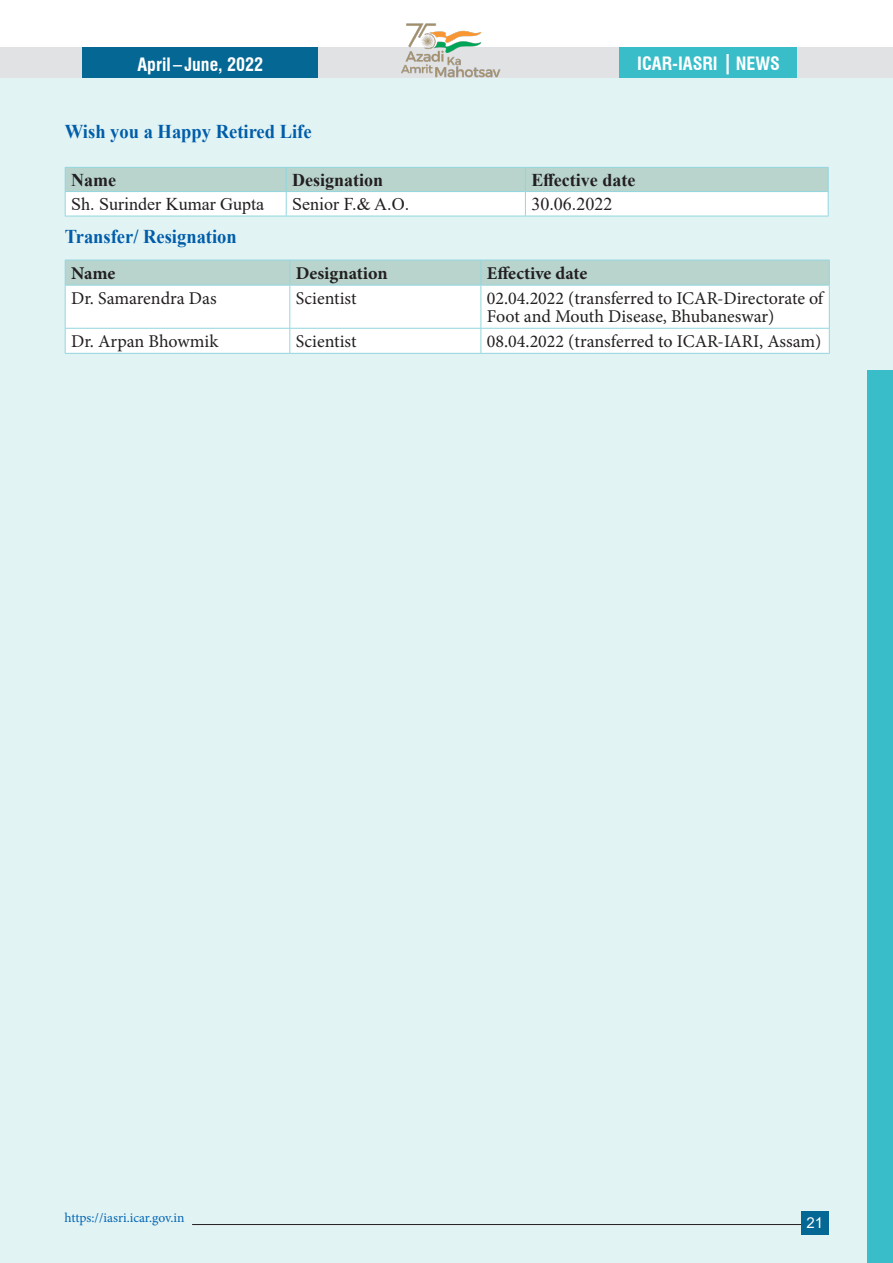
<style>
.page{position:relative;width:893px;height:1263px;background:#fff}
.page>*{position:absolute;margin:0;border:0;box-sizing:border-box;transform-origin:0 0}
.Heading_3{font:700 19.5px "Times New Roman";color:#005da9;scale:.95 1}
.Tabel{font:18px/18px "Minion Pro";color:#231f20}
.t1{font:18px "Times New Roman";color:#231f20}
.t2{font:700 condensed 18px "Swiss 721 BT";color:#fff}
.t3{font:700 18px "Times New Roman";color:#231f20}
.Tabel-2{font:700 18px "Minion Pro";color:#231f20}
.t4{font:15px "Arial";color:#fff}
.t5{font:13.5px "Minion Pro";color:#0166b3}
</style>
<div class="page">
<div style="left:0;top:62px;width:893px;height:1201px;background:#e2f3f4"></div>
<div style="left:0;top:47px;width:893px;height:31px;background:#e1e2e4"></div>
<div style="left:83px;top:47px;width:235px;height:30px;background:#056794"></div>
<div style="left:620px;top:47px;width:177px;height:31px;background:#39bdc9"></div>
<hr style="left:726px;top:54px;width:3px;height:20px;background:#fff">
<div style="left:867px;top:370px;width:26px;height:893px;background:#39bdc9"></div>
<hr style="left:192px;top:1224px;width:617px;height:1px;background:#231f20">
<div style="left:801px;top:1210px;width:27px;height:24px;background:#056794"></div>
<img style="left:401px;top:23px;width:100px;height:55px">
<hr style="left:65px;top:216px;width:221px;height:1px;background:#92d6df">
<hr style="left:286px;top:216px;width:239px;height:1px;background:#92d6df">
<hr style="left:525px;top:216px;width:303px;height:1px;background:#92d6df">
<svg style="left:65px;top:167px;width:764px;height:49px"></svg>
<hr style="left:65px;top:191px;width:221px;height:1px;background:#92d6df">
<hr style="left:286px;top:191px;width:239px;height:1px;background:#92d6df">
<hr style="left:525px;top:191px;width:303px;height:1px;background:#92d6df">
<div style="left:66px;top:286px;width:763px;height:67px;background:#fff"></div>
<hr style="left:65px;top:286px;width:1px;height:42px;background:#92d6df">
<hr style="left:289px;top:286px;width:1px;height:42px;background:#92d6df">
<hr style="left:480px;top:286px;width:1px;height:42px;background:#92d6df">
<hr style="left:829px;top:286px;width:1px;height:42px;background:#92d6df">
<hr style="left:65px;top:328px;width:225px;height:1px;background:#92d6df">
<svg style="left:65px;top:329px;width:1px;height:24px"></svg>
<hr style="left:65px;top:353px;width:225px;height:1px;background:#92d6df">
<hr style="left:290px;top:328px;width:191px;height:1px;background:#92d6df">
<svg style="left:289px;top:329px;width:1px;height:24px"></svg>
<hr style="left:290px;top:353px;width:191px;height:1px;background:#92d6df">
<hr style="left:481px;top:328px;width:349px;height:1px;background:#92d6df">
<svg style="left:480px;top:329px;width:1px;height:24px"></svg>
<svg style="left:829px;top:329px;width:1px;height:24px"></svg>
<hr style="left:481px;top:353px;width:349px;height:1px;background:#92d6df">
<svg style="left:65px;top:260px;width:765px;height:25px"></svg>
<hr style="left:65px;top:285px;width:225px;height:1px;background:#92d6df">
<hr style="left:290px;top:285px;width:191px;height:1px;background:#92d6df">
<hr style="left:481px;top:285px;width:349px;height:1px;background:#92d6df">
<p class="t2" style="left:137px;top:53px;width:127px">April – June, 2022</p>
<p class="t2" style="left:637px;top:53px;width:144px">ICAR-IASRI NEWS</p>
<p class="Heading_3" style="left:65px;top:118px;width:261px">Wish you a Happy Retired Life</p>
<p class="t3" style="left:71px;top:167px;width:46px">Name</p>
<p class="t3" style="left:292px;top:167px;width:93px">Designation</p>
<p class="t3" style="left:531px;top:167px;width:106px">Effective date</p>
<p class="t1" style="left:71px;top:191px;width:194px">Sh. Surinder Kumar Gupta</p>
<p class="t1" style="left:292px;top:191px;width:119px">Senior F.&amp; A.O.</p>
<p class="t1" style="left:531px;top:191px;width:82px">30.06.2022</p>
<p class="Heading_3" style="left:65px;top:222px;width:183px">Transfer/ Resignation</p>
<p class="Tabel-2" style="left:71px;top:261px;width:46px">Name</p>
<p class="Tabel-2" style="left:296px;top:261px;width:93px">Designation</p>
<p class="Tabel-2" style="left:487px;top:261px;width:102px">Effective date</p>
<p class="Tabel" style="left:71px;top:290px;width:147px">Dr. Samarendra Das</p>
<p class="Tabel" style="left:296px;top:290px;width:62px">Scientist</p>
<p class="Tabel" style="left:487px;top:290px;width:338px">02.04.2022 (transferred to ICAR-Directorate of<br>Foot and Mouth Disease, Bhubaneswar)</p>
<p class="Tabel" style="left:71px;top:333px;width:149px">Dr. Arpan Bhowmik</p>
<p class="Tabel" style="left:296px;top:333px;width:62px">Scientist</p>
<p class="Tabel" style="left:487px;top:333px;width:336px">08.04.2022 (transferred to ICAR-IARI, Assam)</p>
<p class="t5" style="left:65px;top:1208px;width:121px">https://iasri.icar.gov.in</p>
<p class="t4" style="left:806px;top:1212px;width:18px">21</p>
</div>
